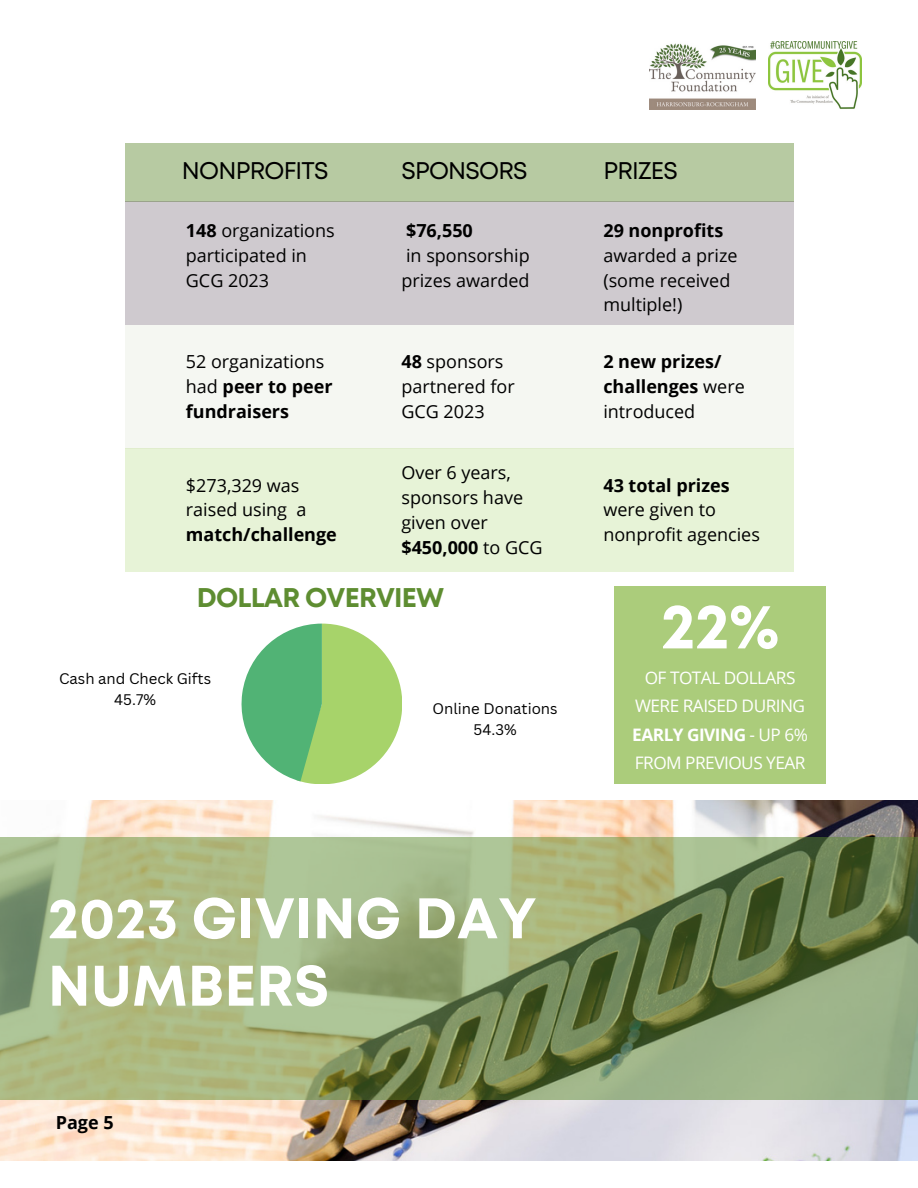
<style>
.page{position:relative;width:918px;height:1188px;background:#fff}
.page>*{position:absolute;margin:0;border:0;box-sizing:border-box;transform-origin:0 0}
.t1{font:700 63.45px "Mont";color:#fff}
.t2{font:700 57px/67.3px "Mont";color:#fff}
.t3{font:700 27px "Mont";letter-spacing:-.03em;color:#5e8d31}
.t4{font:24px "Mont";letter-spacing:-.03em;color:#000}
.t5{font:18px/24.8px "Open Sans";color:#000}
.t6{font:700 18px/24.8px "Open Sans";color:#000}
.t7{font:17.25px/28.2px "Open Sans";letter-spacing:-.03em;color:#fff}
.t8{font:15px "Canva Sans";color:#000}
.s1{font-weight:700}
.s2{font-weight:400}
</style>
<div class="page">
<img style="left:0;top:801px;width:918px;height:360px">
<svg style="left:0;top:837px;width:918px;height:263px;background:#91a372"></svg>
<img style="left:649px;top:43px;width:106px;height:67px">
<img style="left:768px;top:41px;width:94px;height:68px">
<div style="left:125px;top:143px;width:668px;height:59px;background:#b7caa2"></div>
<div style="left:125px;top:202px;width:668px;height:123px;background:#cfcacf"></div>
<div style="left:125px;top:325px;width:668px;height:124px;background:#f5f7f2"></div>
<div style="left:125px;top:448px;width:668px;height:124px;background:#e7f3d7"></div>
<div style="left:614px;top:586px;width:212px;height:198px;background:#abcc7b"></div>
<svg style="left:242px;top:624px;width:160px;height:160px"></svg>
<p class="t4" style="left:182px;top:161px;width:148px">NONPROFITS</p>
<p class="t5" style="left:186px;top:218px;width:150px"><span class="s1">148</span> organizations participated in</p>
<p class="t5" style="left:186px;top:267px;width:85px">GCG 2023</p>
<p class="t6" style="left:186px;top:349px;width:148px"><span class="s2">52 organizations had</span> peer to peer fundraisers</p>
<p class="t5" style="left:186px;top:472px;width:153px">$273,329 was raised using a <span class="s1">match/challenge</span></p>
<p class="t4" style="left:401px;top:161px;width:128px">SPONSORS</p>
<p class="t6" style="left:406px;top:218px;width:68px">$76,550</p>
<p class="t5" style="left:401px;top:243px;width:130px">in sponsorship prizes awarded</p>
<p class="t5" style="left:401px;top:349px;width:115px"><span class="s1">48</span> sponsors partnered for<br>GCG 2023</p>
<p class="t5" style="left:401px;top:460px;width:143px">Over 6 years, sponsors have given over <span class="s1">$450,000</span> to GCG</p>
<p class="t3" style="left:197px;top:587px;width:249px">DOLLAR OVERVIEW</p>
<p class="t8" style="left:59px;top:668px;width:154px">Cash and Check Gifts</p>
<p class="t8" style="left:114px;top:689px;width:43px">45.7%</p>
<p class="t8" style="left:433px;top:698px;width:126px">Online Donations</p>
<p class="t8" style="left:474px;top:719px;width:45px">54.3%</p>
<p class="t4" style="left:603px;top:161px;width:76px">PRIZES</p>
<p class="t5" style="left:603px;top:218px;width:136px"><span class="s1">29 nonprofits </span>awarded a prize</p>
<p class="t5" style="left:603px;top:267px;width:129px">(some received multiple!)</p>
<p class="t6" style="left:603px;top:349px;width:143px">2 new prizes/ challenges <span class="s2">were introduced</span></p>
<p class="t5" style="left:603px;top:472px;width:158px"><span class="s1">43 total prizes </span>were given to nonprofit agencies</p>
<p class="t1" style="left:661px;top:602px;width:120px">22%</p>
<p class="t7" style="left:645px;top:664px;width:152px">OF TOTAL DOLLARS</p>
<p class="t7" style="left:632px;top:692px;width:177px">WERE RAISED DURING<br><span class="s1">EARLY GIVING</span> - UP 6%<br>FROM PREVIOUS YEAR</p>
<p class="t2" style="left:48px;top:889px;width:490px">2023 GIVING DAY<br>NUMBERS</p>
<p class="t6" style="left:56px;top:1110px;width:59px">Page 5</p>
</div>
